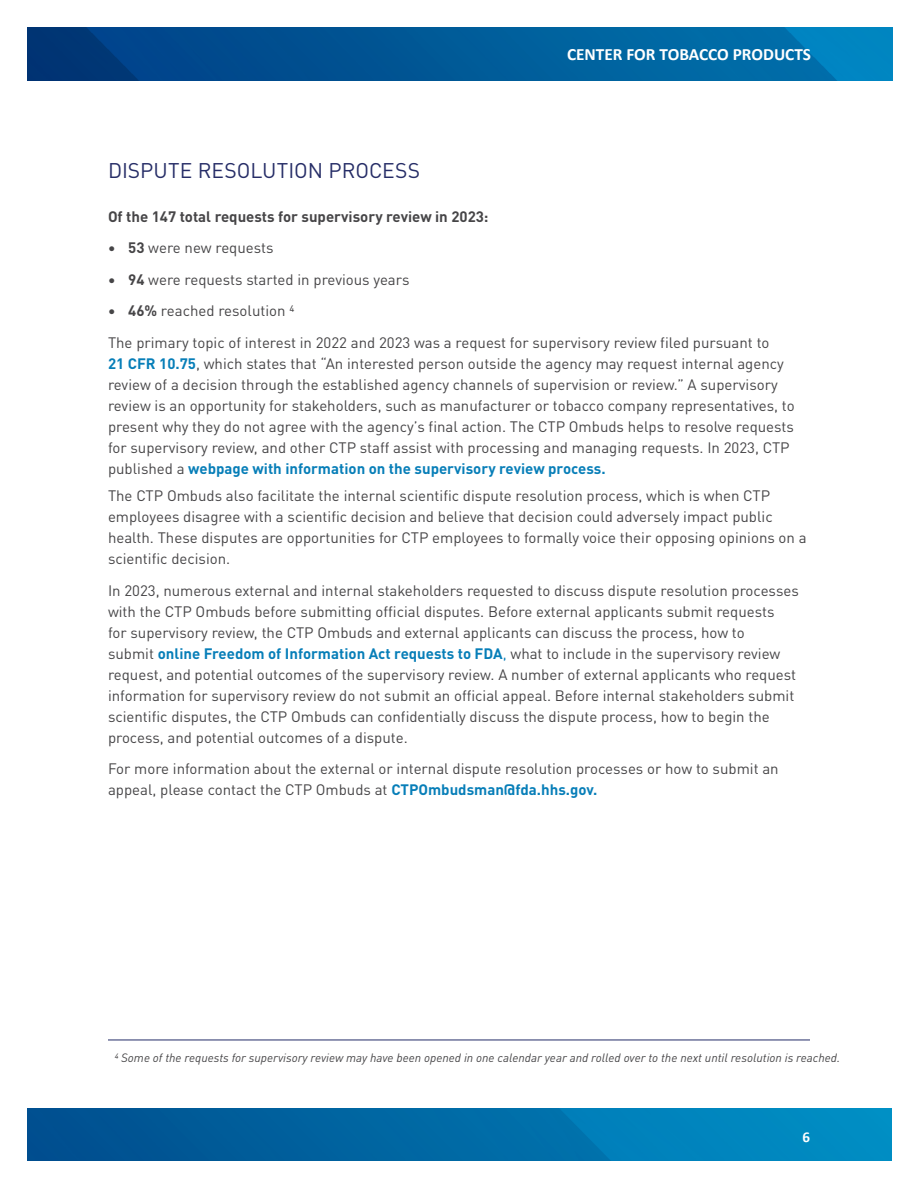
<style>
.page{position:relative;width:918px;height:1188px;background:#fff}
.page>*{position:absolute;margin:0;border:0;box-sizing:border-box;transform-origin:0 0}
.subhead_b_ak{font:21px "DINOT";color:#262d67}
.t1{font:700 17.25px "Calibri";color:#fff}
.TEXT__bullets_List{font:15px/21px "DINOT";color:#464547}
.TEXT__bullets_List-2{font:700 15px "DINOT";color:#464547}
.t2{font:700 15px "Calibri";color:#fff}
.TEXT__bullets_List-3{font:italic 12px "DINOT";color:#464547}
.s1{font-weight:700}
.s2{font-weight:700;color:#077eb8}
.s3{color:#077eb8}
</style>
<div class="page">
<img style="left:27px;top:27px;width:865px;height:53px">
<img style="left:27px;top:1109px;width:865px;height:52px">
<hr style="left:108px;top:1040px;width:702px;height:1px;background:#232c67">
<p class="t1" style="left:567px;top:42px;width:246px">CENTER FOR TOBACCO PRODUCTS</p>
<p class="subhead_b_ak" style="left:108px;top:154px;width:314px">DISPUTE RESOLUTION PROCESS</p>
<p class="TEXT__bullets_List-2" style="left:108px;top:204px;width:382px">Of the 147 total requests for supervisory review in 2023:</p>
<p class="TEXT__bullets_List" style="left:108px;top:236px;width:167px"><span class="s1">• 53</span> were new requests</p>
<p class="TEXT__bullets_List" style="left:108px;top:267px;width:303px"><span class="s1">• 94</span> were requests started in previous years</p>
<p class="TEXT__bullets_List" style="left:108px;top:299px;width:188px"><span class="s1">• 46%</span> reached resolution 4</p>
<p class="TEXT__bullets_List" style="left:108px;top:330px;width:663px">The primary topic of interest in 2022 and 2023 was a request for supervisory review filed pursuant to</p>
<p class="TEXT__bullets_List" style="left:108px;top:351px;width:688px"><span class="s2">21 CFR 10.75</span>, which states that “An interested person outside the agency may request internal agency review of a decision through the established agency channels of supervision or review.” A supervisory review is an opportunity for stakeholders, such as manufacturer or tobacco company representatives, to present why they do not agree with the agency’s final action. The CTP Ombuds helps to resolve requests for supervisory review, and other CTP staff assist with processing and managing requests. In 2023, CTP published a <span class="s2">webpage with information on the supervisory review process.</span></p>
<p class="TEXT__bullets_List" style="left:108px;top:484px;width:700px">The CTP Ombuds also facilitate the internal scientific dispute resolution process, which is when CTP employees disagree with a scientific decision and believe that decision could adversely impact public health. These disputes are opportunities for CTP employees to formally voice their opposing opinions on a scientific decision.</p>
<p class="TEXT__bullets_List" style="left:108px;top:579px;width:692px">In 2023, numerous external and internal stakeholders requested to discuss dispute resolution processes with the CTP Ombuds before submitting official disputes. Before external applicants submit requests<br>for supervisory review, the CTP Ombuds and external applicants can discuss the process, how to<br>submit <span class="s2">online Freedom of Information Act requests to FDA</span><span class="s3">,</span> what to include in the supervisory review request, and potential outcomes of the supervisory review. A number of external applicants who request information for supervisory review do not submit an official appeal. Before internal stakeholders submit scientific disputes, the CTP Ombuds can confidentially discuss the dispute process, how to begin the process, and potential outcomes of a dispute.</p>
<p class="TEXT__bullets_List" style="left:108px;top:757px;width:672px">For more information about the external or internal dispute resolution processes or how to submit an appeal, please contact the CTP Ombuds at <span class="s2">CTPOmbudsman@fda.hhs.gov.</span></p>
<p class="TEXT__bullets_List-3" style="left:115px;top:1049px;width:727px">4 Some of the requests for supervisory review may have been opened in one calendar year and rolled over to the next until resolution is reached.</p>
<p class="t2" style="left:802px;top:1127px;width:9px">6</p>
</div>
